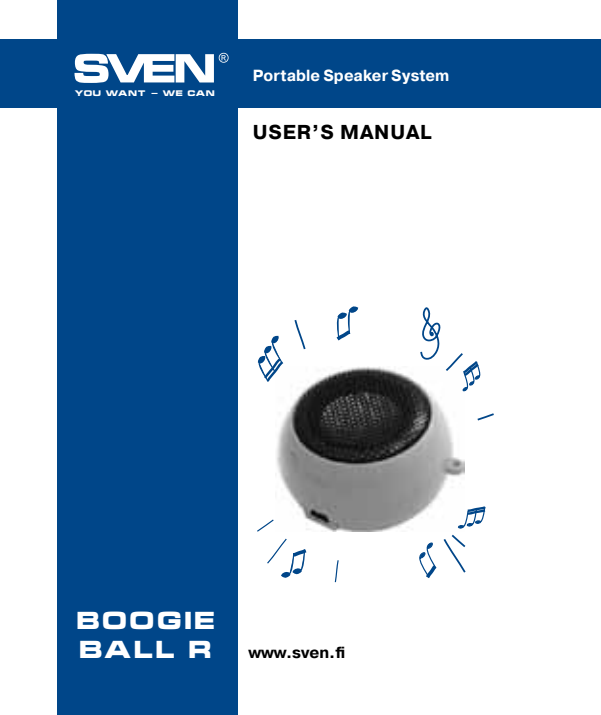
<style>
.page{position:relative;width:601px;height:715px;background:#fff}
.page>*{position:absolute;margin:0;border:0;box-sizing:border-box;transform-origin:0 0}
.t1{font:700 24px/28.8px "Micra";letter-spacing:.045em;color:#fff}
.t2{font:700 20px "Pragmatica";letter-spacing:.04em;color:#000}
.t3{font:700 16px "Pragmatica";letter-spacing:.005em;color:#fff}
.t4{font:700 16px "Pragmatica";color:#000}
.t5{font:700 8px "Micra";color:#fff;scale:1.04 1}
</style>
<div class="page">
<div style="left:0;top:40px;width:601px;height:68px;background:#004689"></div>
<div style="left:57px;top:0;width:181px;height:714px;background:#004689"></div>
<svg style="left:75px;top:53px;width:154px;height:30px"></svg>
<img style="left:276px;top:366px;width:143px;height:165px">
<svg style="left:426px;top:574px;width:6px;height:4px"></svg>
<svg style="left:419px;top:307px;width:75px;height:267px"></svg>
<svg style="left:429px;top:331px;width:5px;height:4px"></svg>
<svg style="left:460px;top:358px;width:25px;height:33px"></svg>
<svg style="left:336px;top:306px;width:23px;height:35px"></svg>
<svg style="left:257px;top:335px;width:29px;height:49px"></svg>
<svg style="left:294px;top:320px;width:12px;height:30px"></svg>
<svg style="left:257px;top:518px;width:82px;height:65px"></svg>
<p class="t5" style="left:75px;top:89px;width:137px">YOU WANT - WE CAN</p>
<p class="t3" style="left:253px;top:65px;width:198px">Portable Speaker System</p>
<p class="t2" style="left:253px;top:119px;width:180px">USER’S MANUAL</p>
<h1 class="t1" style="left:76px;top:606px;width:142px">BOOGIE<br>BALL R</h1>
<p class="t4" style="left:248px;top:641px;width:98px">www.sven.fi</p>
</div>
